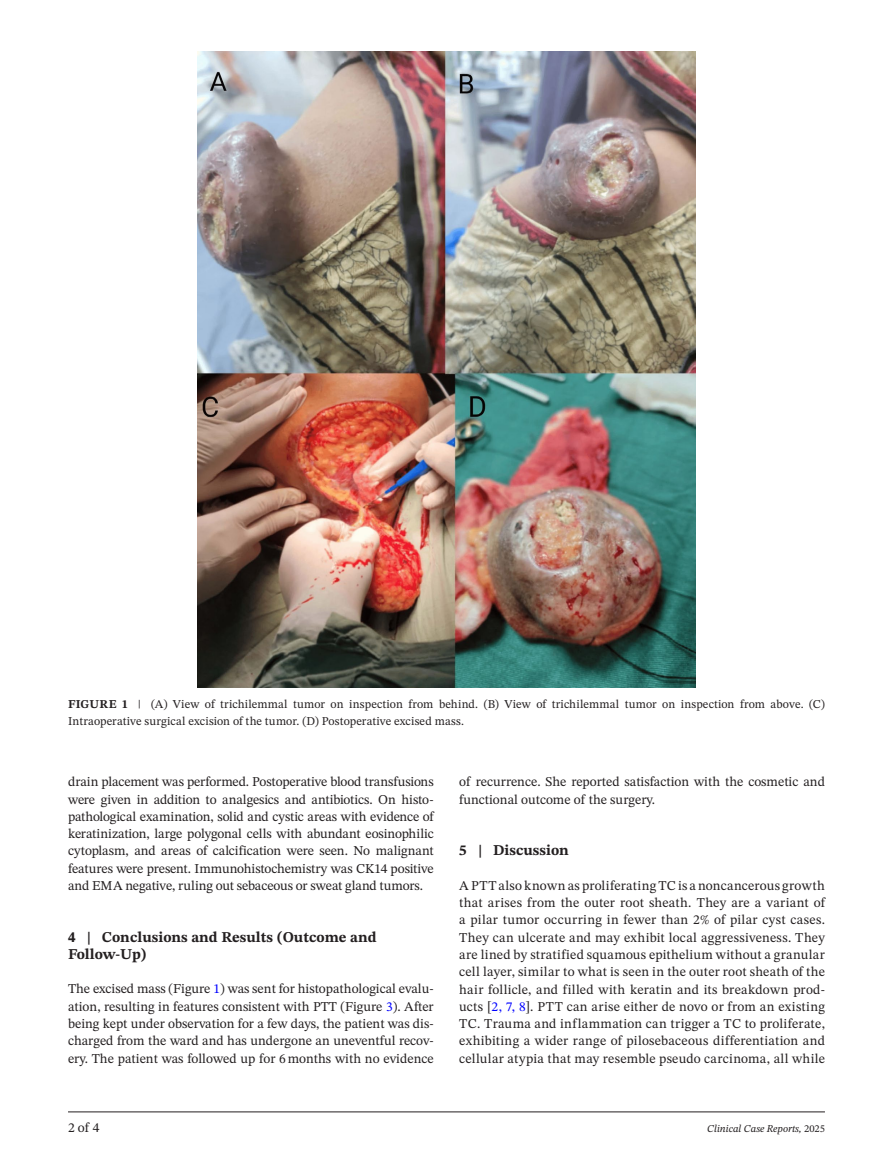
<style>
.page{position:relative;width:893px;height:1174px;background:#fff}
.page>*{position:absolute;margin:0;border:0;box-sizing:border-box;transform-origin:0 0}
.t1{font:700 15px/17.2px "STIX Two Text";color:#231f20}
.t2{font:13.5px/17.2px "STIX Two Text";color:#231f20;text-align:justify}
.t3{font:12px/17.2px "STIX Two Text";letter-spacing:.01em;color:#231f20}
.t4{font:italic 10.5px "STIX Two Text";color:#231f20}
.s1{font-weight:700}
.s2{color:#00f}
.s3{font-style:normal}
</style>
<div class="page">
<hr style="left:68px;top:1111px;width:757px;height:1px;background:#231f20">
<img style="left:198px;top:51px;width:497px;height:637px">
<p class="t3" style="left:68px;top:695px;width:758px"><span class="s1">FIGURE 1</span> | (A) View of trichilemmal tumor on inspection from behind. (B) View of trichilemmal tumor on inspection from above. (C)<br>Intraoperative surgical excision of the tumor. (D) Postoperative excised mass.</p>
<p class="t2" style="left:68px;top:773px;width:367px">drain placement was performed. Postoperative blood transfusions were given in addition to analgesics and antibiotics. On histo&shy;pathological examination, solid and cystic areas with evidence of keratinization, large polygonal cells with abundant eosinophilic cytoplasm, and areas of calcification were seen. No malignant features were present. Immunohistochemistry was CK14 positive and EMA negative, ruling out sebaceous or sweat gland tumors.</p>
<p class="t1" style="left:68px;top:928px;width:310px">4 | Conclusions and Results (Outcome and<br>Follow-Up)</p>
<p class="t2" style="left:68px;top:980px;width:367px">The excised mass (Figure <span class="s2">1</span>) was sent for histopathological evalu&shy;ation, resulting in features consistent with PTT (Figure <span class="s2">3</span>). After being kept under observation for a few days, the patient was dis&shy;charged from the ward and has undergone an uneventful recov&shy;ery. The patient was followed up for 6months with no evidence</p>
<p class="t2" style="left:459px;top:773px;width:367px">of recurrence. She reported satisfaction with the cosmetic and functional outcome of the surgery.</p>
<p class="t1" style="left:459px;top:842px;width:111px">5 | Discussion</p>
<p class="t2" style="left:459px;top:876px;width:367px">A PTT also known as proliferating TC is a noncancerous growth that arises from the outer root sheath. They are a variant of a pilar tumor occurring in fewer than 2% of pilar cyst cases.<br>They can ulcerate and may exhibit local aggressiveness. They are lined by stratified squamous epithelium without a granular cell layer, similar to what is seen in the outer root sheath of the hair follicle, and filled with keratin and its breakdown prod&shy;ucts [<span class="s2">2, 7, 8</span>]. PTT can arise either de novo or from an existing TC. Trauma and inflammation can trigger a TC to proliferate, exhibiting a wider range of pilosebaceous differentiation and cellular atypia that may resemble pseudo carcinoma, all while</p>
<p class="t2" style="left:68px;top:1119px;width:33px">2 of 4</p>
<p class="t4" style="left:707px;top:1121px;width:119px">Clinical Case Reports, <span class="s3">2025</span></p>
</div>
